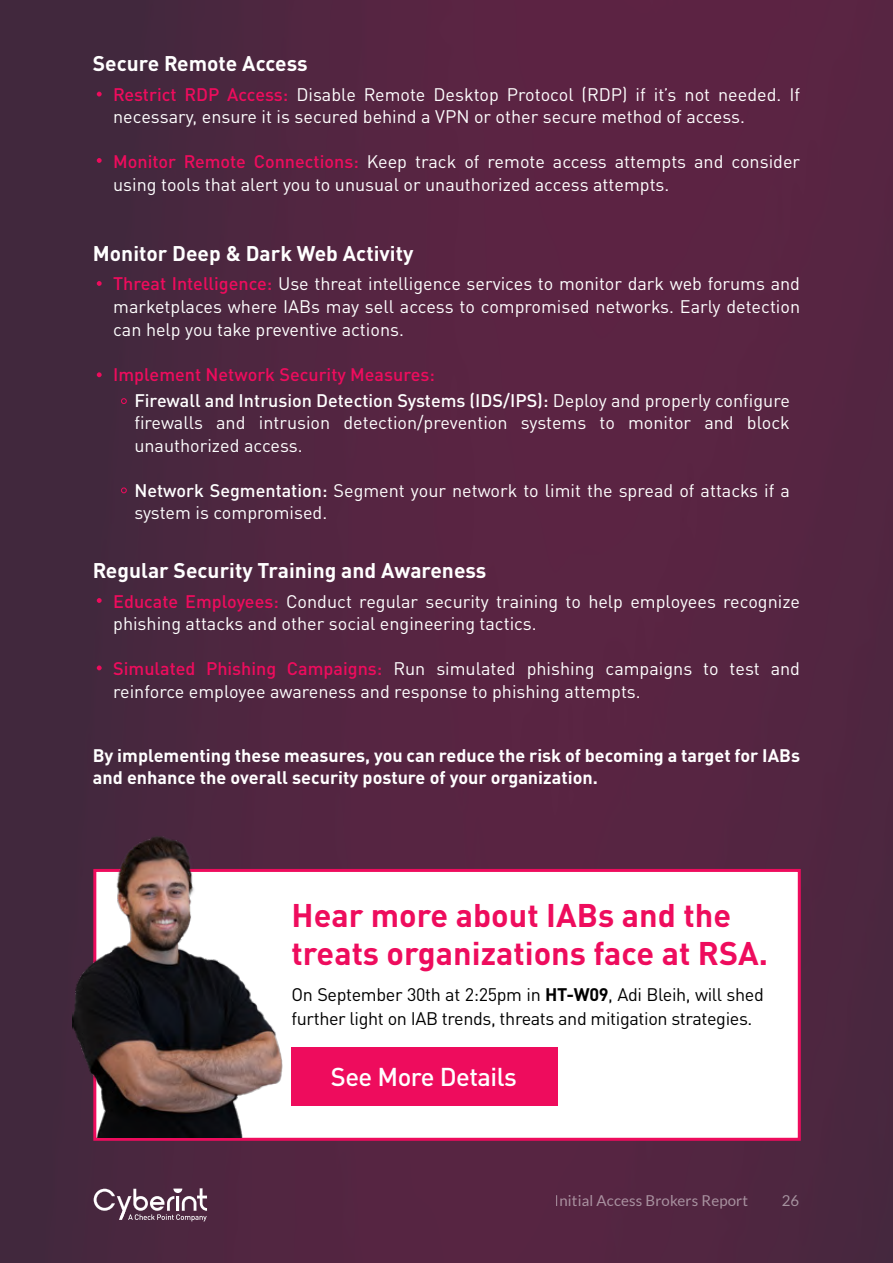
<style>
.page{position:relative;width:893px;height:1263px;background:#fff}
.page>*{position:absolute;margin:0;border:0;box-sizing:border-box;transform-origin:0 0}
.t1{font:700 32.4px/37.3px "DIN Pro";color:#ee0c5d}
.t2{font:500 25.5px "DIN Pro";letter-spacing:-.02em;color:#fff}
.t3{font:700 21px "DIN Pro";color:#fff}
.t4{font:18px/22.5px "DIN Pro";color:#fff}
.t5{font:700 18px/22.5px "DIN Pro";color:#fff}
.t6{font:18px/24px "DIN Pro";letter-spacing:-.02em;color:#000}
.t7{font:500 18px "DIN Pro";color:#ee0c5d}
.t8{font:15px "Lato";letter-spacing:.01em;color:#fff}
.s1{font-weight:500;color:#ee0c5d}
.s2{font-weight:500}
.s3{font-weight:700}
</style>
<div class="page">
<img style="left:0;top:0;width:893px;height:1263px">
<svg style="left:97px;top:158px;width:5px;height:5px"></svg>
<svg style="left:97px;top:281px;width:5px;height:5px"></svg>
<svg style="left:97px;top:372px;width:5px;height:5px"></svg>
<svg style="left:121px;top:398px;width:6px;height:6px"></svg>
<svg style="left:121px;top:488px;width:6px;height:5px"></svg>
<svg style="left:97px;top:598px;width:5px;height:5px"></svg>
<svg style="left:97px;top:665px;width:5px;height:5px"></svg>
<svg style="left:97px;top:92px;width:5px;height:5px"></svg>
<svg style="left:94px;top:1188px;width:113px;height:33px"></svg>
<div style="left:93px;top:869px;width:708px;height:272px;background:#fff;border:3px solid #ee0c5d"></div>
<img style="left:72px;top:834px;width:211px;height:304px">
<div style="left:291px;top:1048px;width:267px;height:58px;background:#ee0c5d"></div>
<p class="t3" style="left:93px;top:46px;width:216px">Secure Remote Access</p>
<p class="t4" style="left:113px;top:81px;width:688px"><span class="s1">Restrict RDP Access:</span> Disable Remote Desktop Protocol (RDP) if it’s not needed. If necessary, ensure it is secured behind a VPN or other secure method of access.</p>
<p class="t4" style="left:113px;top:149px;width:688px"><span class="s1">Monitor Remote Connections:</span> Keep track of remote access attempts and consider using tools that alert you to unusual or unauthorized access attempts.</p>
<p class="t3" style="left:93px;top:236px;width:322px">Monitor Deep &amp; Dark Web Activity</p>
<p class="t4" style="left:113px;top:271px;width:688px;text-align:justify"><span class="s1">Threat Intelligence:</span> Use threat intelligence services to monitor dark web forums and marketplaces where IABs may sell access to compromised networks. Early detection can help you take preventive actions.</p>
<p class="t7" style="left:113px;top:359px;width:323px">Implement Network Security Measures:</p>
<p class="t4" style="left:134px;top:387px;width:657px;text-align:justify"><span class="s2">Firewall and Intrusion Detection Systems (IDS/IPS):</span> Deploy and properly configure firewalls and intrusion detection/prevention systems to monitor and block unauthorized access.</p>
<p class="t4" style="left:134px;top:477px;width:657px"><span class="s2">Network Segmentation:</span> Segment your network to limit the spread of attacks if a system is compromised.</p>
<p class="t3" style="left:93px;top:553px;width:395px">Regular Security Training and Awareness</p>
<p class="t4" style="left:113px;top:588px;width:688px"><span class="s1">Educate Employees:</span> Conduct regular security training to help employees recognize phishing attacks and other social engineering tactics.</p>
<p class="t4" style="left:113px;top:655px;width:688px"><span class="s1">Simulated Phishing Campaigns:</span> Run simulated phishing campaigns to test and reinforce employee awareness and response to phishing attempts.</p>
<p class="t5" style="left:93px;top:742px;width:709px">By implementing these measures, you can reduce the risk of becoming a target for IABs and enhance the overall security posture of your organization.</p>
<h1 class="t1" style="left:291px;top:893px;width:478px">Hear more about IABs and the treats organizations face at RSA.</h1>
<p class="t6" style="left:291px;top:981px;width:474px">On September 30th at 2:25pm in <span class="s3">HT-W09</span>, Adi Bleih, will shed further light on IAB trends, threats and mitigation strategies.</p>
<h2 class="t2" style="left:331px;top:1056px;width:187px">See More Details</h2>
<p class="t8" style="left:555px;top:1192px;width:195px">Initial Access Brokers Report</p>
<p class="t8" style="left:782px;top:1192px;width:19px">26</p>
</div>
